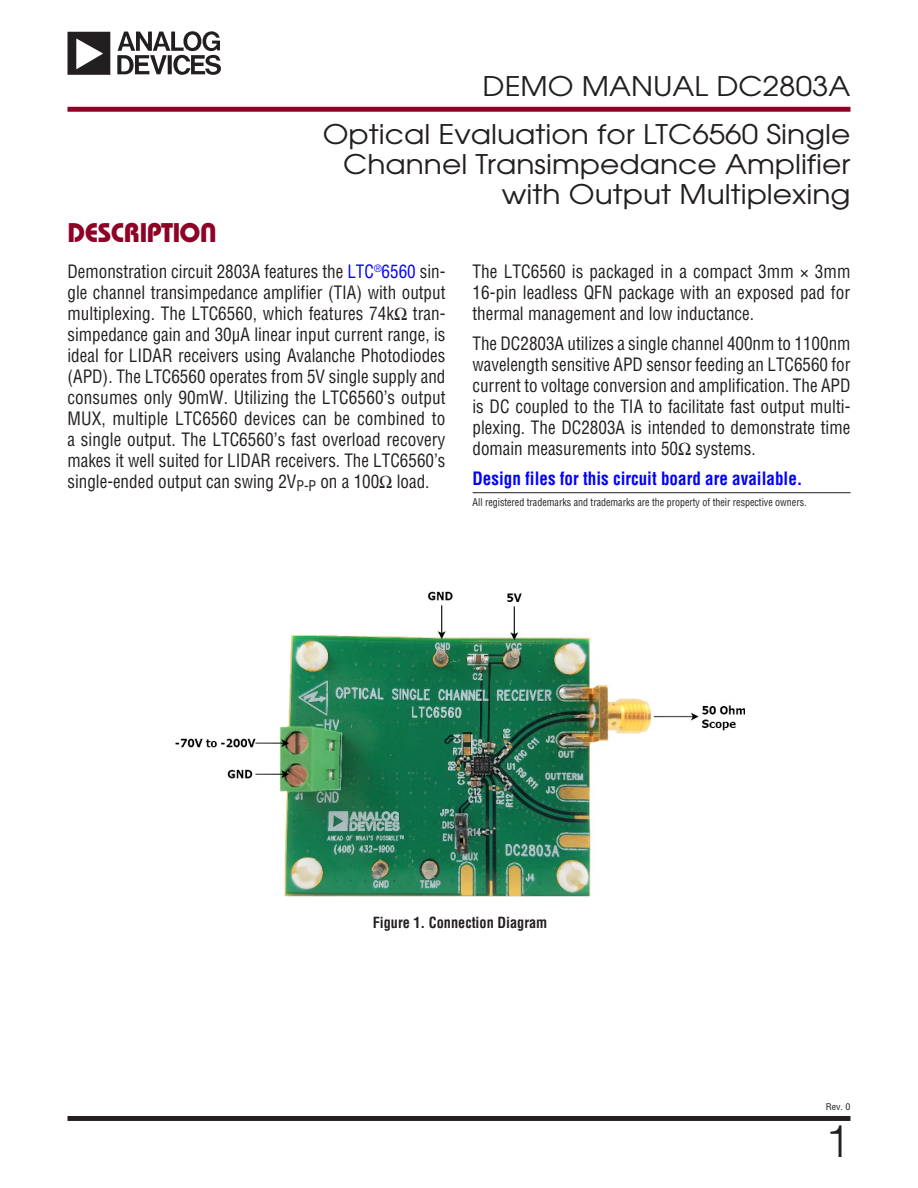
<style>
.page{position:relative;width:918px;height:1188px;background:#fff}
.page>*{position:absolute;margin:0;border:0;box-sizing:border-box;transform-origin:0 0}
.t1{font:300 45px "Helvetica";color:#231f20}
.D_S_Title{font:27px/30px "Avant Garde";color:#231f20;text-align:right;scale:1.1 1}
.Section_Heads{font:27px "Linear Bauhaus";letter-spacing:-.02em;color:#900126}
.Body_text{font:18px/21px "Linear Helv Cond";color:#231f20;text-align:justify;scale:.95 1}
.Body_text-2{font:18px/21px "Linear Helv Cond";color:#231f20;text-align:justify;scale:.96 1}
.Body_text-3{font:700 18px "Linear Helv Cond";color:#00f;scale:.95 1}
.t2{font:700 15px "Linear Helv Cond";color:#231f20;scale:.95 1}
.TM_Line{font:10.5px "Linear Helv Cond";color:#231f20;scale:.95 1}
.t3{font:9px "Linear Helv Cond";color:#231f20;scale:1.1 1}
.s1{color:#00f}
</style>
<div class="page">
<div style="left:68px;top:1116px;width:782px;height:5px;background:#231f20"></div>
<svg style="left:67px;top:106px;width:784px;height:2px"></svg>
<div style="left:68px;top:107px;width:782px;height:5px;background:#900126"></div>
<svg style="left:68px;top:31px;width:153px;height:44px"></svg>
<hr style="left:473px;top:492px;width:378px;height:1px;background:#231f20">
<img style="left:175px;top:591px;width:570px;height:306px">
<h2 class="D_S_Title" style="left:483px;top:70px;width:336px">DEMO MANUAL DC2803A</h2>
<p class="Section_Heads" style="left:68px;top:216px;width:151px">DESCRIPTION</p>
<p class="D_S_Title" style="left:323px;top:118px;width:481px">Optical Evaluation for LTC6560 Single<br>Channel Transimpedance Amplifier with Output Multiplexing</p>
<p class="Body_text" style="left:68px;top:260px;width:399px">Demonstration circuit 2803A features the <span class="s1">LTC</span><sup>®</sup><span class="s1">6560</span> sin&shy;gle channel transimpedance amplifier (TIA) with output multiplexing. The LTC6560, which features 74kΩ tran&shy;simpedance gain and 30µA linear input current range, is ideal for LIDAR receivers using Avalanche Photodiodes (APD). The LTC6560 operates from 5V single supply and consumes only 90mW. Utilizing the LTC6560’s output MUX, multiple LTC6560 devices can be combined to a single output. The LTC6560’s fast overload recovery makes it well suited for LIDAR receivers. The LTC6560’s single-ended output can swing 2V<sub>P-P</sub> on a 100Ω load.</p>
<p class="Body_text-2" style="left:472px;top:260px;width:395px">The LTC6560 is packaged in a compact 3mm × 3mm 16-pin leadless QFN package with an exposed pad for thermal management and low inductance.</p>
<p class="Body_text" style="left:472px;top:332px;width:399px">The DC2803A utilizes a single channel 400nm to 1100nm wavelength sensitive APD sensor feeding an LTC6560 for current to voltage conversion and amplification. The APD is DC coupled to the TIA to facilitate fast output multi&shy;plexing. The DC2803A is intended to demonstrate time domain measurements into 50Ω systems.</p>
<p class="Body_text-3" style="left:472px;top:467px;width:349px">Design files for this circuit board are available.</p>
<p class="TM_Line" style="left:473px;top:495px;width:353px">All registered trademarks and trademarks are the property of their respective owners.</p>
<p class="t2" style="left:373px;top:913px;width:185px">Figure 1. Connection Diagram</p>
<p class="t3" style="left:826px;top:1102px;width:24px">Rev. 0</p>
<h1 class="t1" style="left:825px;top:1103px;width:27px">1</h1>
</div>
